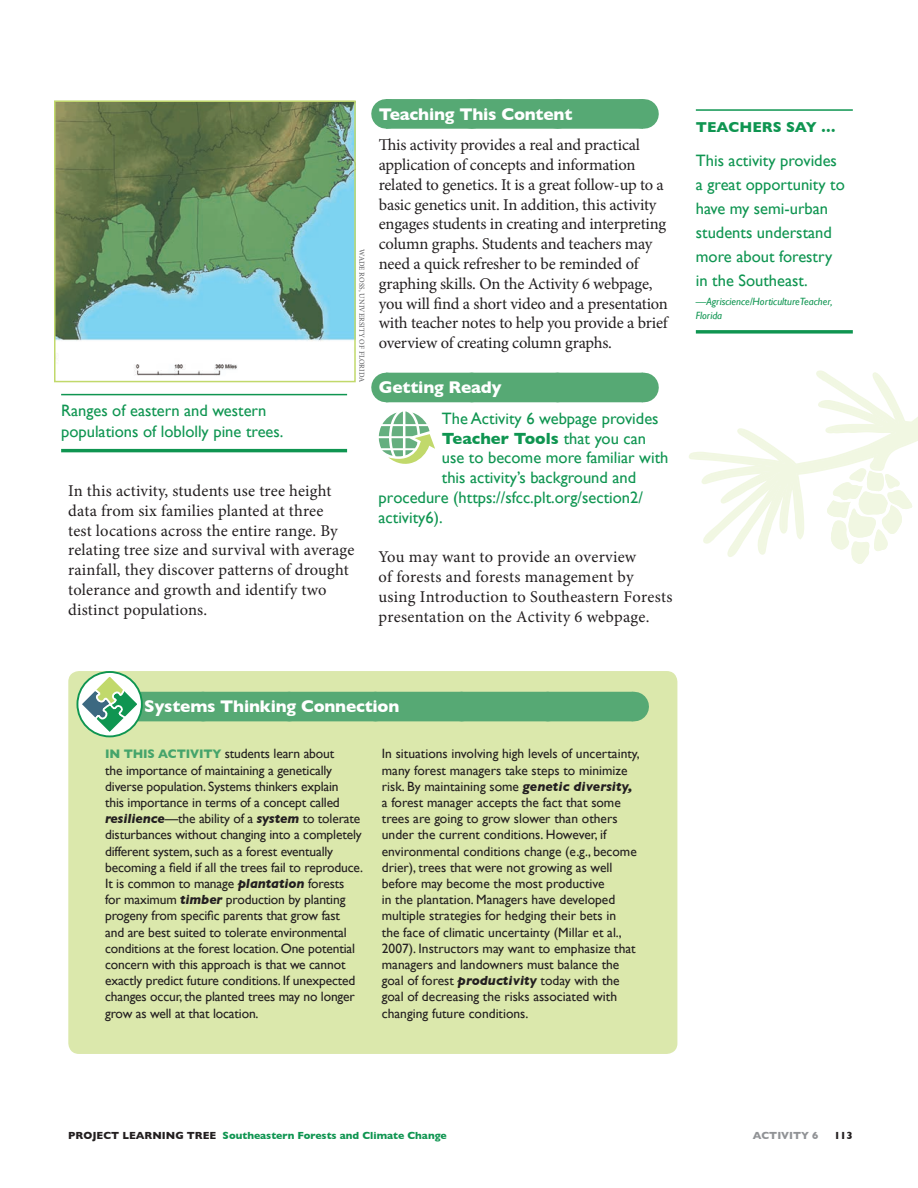
<style>
.page{position:relative;width:918px;height:1188px;background:#fff}
.page>*{position:absolute;margin:0;border:0;box-sizing:border-box;transform-origin:0 0}
.HEADER__REVERSE_GREE{font:700 17.25px "Gill Sans";letter-spacing:-.01em;color:#fff}
._1__Header__reverse{font:700 17.25px "Gill Sans";letter-spacing:-.01em;color:#fff}
.Colorful_List_-_Acce{font:16.5px/19.8px "Minion Pro";letter-spacing:-.005em;color:#231f20}
.Teachers_Say{font:16.5px/24px "Gill Sans";color:#0f9551}
.Colorful_List_-_Acce-2{font:16.5px/19.8px "Minion Pro";letter-spacing:.015em;color:#231f20}
.NEW{font:16.5px/21.3px "Gill Sans";color:#0f9551}
.Teachers_Say-2{font:700 14.7px "Gill Sans";color:#0f9551}
.t1{font:13.5px/16.2px "Gill Sans";letter-spacing:-.01em;color:#231f20}
.Activity_Heading_2{font:700 10.5px "Gill Sans";color:#0f9551}
.Teacher_Attribute{font:italic 10.5px/13.8px "Gill Sans";color:#0f9551}
.Activity_Heading_2-2{font:700 10.5px "Gill Sans";color:#919396}
.Activity_Heading_2-3{font:700 10.5px "Gill Sans";color:#231f20}
.Photo_credit{font:7.5px "Minion Pro";letter-spacing:.01em;color:#57585a}
.s1{font-weight:700}
.s2{font-style:inherit}
.s3{font-weight:700;font-size:12.6px;color:#45a46b}
.s4{font-weight:700;font-style:italic}
.s5{color:#231f20}
</style>
<div class="page">
<div style="left:386px;top:99px;width:257px;height:30px;background:#56a974"></div>
<svg style="left:472px;top:99px;width:128px;height:30px"></svg>
<hr style="left:643px;top:99px;width:1px;height:30px;background:#56a974">
<div style="left:386px;top:373px;width:257px;height:29px;background:#56a974"></div>
<svg style="left:643px;top:373px;width:1px;height:29px"></svg>
<svg style="left:689px;top:370px;width:229px;height:194px"></svg>
<div style="left:68px;top:671px;width:609px;height:383px;background:#dbe8ac;border-radius:11px"></div>
<div style="left:117px;top:692px;width:516px;height:29px;background:#56a974"></div>
<svg style="left:633px;top:692px;width:1px;height:29px"></svg>
<svg style="left:79px;top:672px;width:68px;height:64px"></svg>
<div style="left:76px;top:671px;width:67px;height:66px;border:2px solid #0f9551;border-radius:50%"></div>
<svg style="left:379px;top:411px;width:56px;height:53px"></svg>
<hr style="left:61px;top:394px;width:286px;height:1px;background:#0f9551">
<hr style="left:61px;top:449px;width:286px;height:3px;background:#0f9551">
<img style="left:57px;top:103px;width:296px;height:273px">
<div style="left:54px;top:100px;width:302px;height:282px;border:2px solid #c1d96b"></div>
<hr style="left:696px;top:109px;width:157px;height:2px;background:#0f9551">
<svg style="left:696px;top:330px;width:157px;height:4px"></svg>
<p class="NEW" style="left:61px;top:400px;width:224px">Ranges of eastern and western populations of loblolly pine trees.</p>
<p class="Photo_credit" style="left:367px;top:249px;width:135px;rotate:90deg">WADE ROSS, UNIVERSITY OF FLORIDA</p>
<p class="Colorful_List_-_Acce" style="left:68px;top:481px;width:288px">In this activity, students use tree height data from six families planted at three<br>test locations across the entire range. By relating tree size and survival with average rainfall, they discover patterns of drought tolerance and growth and identify two distinct populations.</p>
<p class="HEADER__REVERSE_GREE" style="left:379px;top:104px;width:195px">Teaching This Content</p>
<p class="Colorful_List_-_Acce" style="left:379px;top:135px;width:291px">This activity provides a real and practical application of concepts and information related to genetics. It is a great follow-up to a basic genetics unit. In addition, this activity engages students in creating and interpreting column graphs. Students and teachers may need a quick refresher to be reminded of graphing skills. On the Activity 6 webpage, you will find a short video and a presentation with teacher notes to help you provide a brief overview of creating column graphs.</p>
<p class="HEADER__REVERSE_GREE" style="left:379px;top:377px;width:124px">Getting Ready</p>
<p class="Teachers_Say" style="left:442px;top:408px;width:228px;line-height:19.8px">The Activity 6 webpage provides<br><span class="s1">Teacher Tools</span> that you can use to become more familiar with this activity’s background and</p>
<p class="Teachers_Say" style="left:379px;top:487px;width:266px;line-height:19.8px">procedure (<span class="s2">https://sfcc.plt.org</span>/section2/ activity6).</p>
<p class="Colorful_List_-_Acce-2" style="left:379px;top:547px;width:295px">You may want to provide an overview<br>of forests and forests management by using Introduction to Southeastern Forests presentation on the Activity 6 webpage.</p>
<p class="Teachers_Say-2" style="left:696px;top:118px;width:141px">TEACHERS SAY …</p>
<p class="Teachers_Say" style="left:696px;top:149px;width:150px">This activity provides a great opportunity to have my semi-urban students understand more about forestry in the Southeast.</p>
<p class="Teacher_Attribute" style="left:696px;top:294px;width:138px">—Agriscience/HorticultureTeacher,<br>Florida</p>
<p class="_1__Header__reverse" style="left:144px;top:696px;width:257px">Systems Thinking Connection</p>
<p class="t1" style="left:105px;top:746px;width:260px"><span class="s3">IN THIS ACTIVITY</span> students learn about<br>the importance of maintaining a genetically diverse population. Systems thinkers explain<br>this importance in terms of a concept called <span class="s4">resilience</span>—the ability of a <span class="s4">system</span> to tolerate disturbances without changing into a completely different system, such as a forest eventually becoming a field if all the trees fail to reproduce.<br>It is common to manage <span class="s4">plantation</span> forests for maximum <span class="s4">timber</span> production by planting progeny from specific parents that grow fast<br>and are best suited to tolerate environmental conditions at the forest location. One potential concern with this approach is that we cannot exactly predict future conditions. If unexpected changes occur, the planted trees may no longer grow as well at that location.</p>
<p class="t1" style="left:382px;top:746px;width:259px">In situations involving high levels of uncertainty, many forest managers take steps to minimize risk. By maintaining some <span class="s4">genetic diversity, </span>a forest manager accepts the fact that some trees are going to grow slower than others under the current conditions. However, if environmental conditions change (e.g., become drier), trees that were not growing as well before may become the most productive<br>in the plantation. Managers have developed multiple strategies for hedging their bets in<br>the face of climatic uncertainty (Millar et al., 2007). Instructors may want to emphasize that managers and landowners must balance the goal of forest <span class="s4">productivity</span> today with the goal of decreasing the risks associated with changing future conditions.</p>
<p class="Activity_Heading_2" style="left:68px;top:1129px;width:380px"><span class="s5">PROJECT LEARNING TREE</span> Southeastern Forests and Climate Change</p>
<p class="Activity_Heading_2-2" style="left:753px;top:1129px;width:67px">ACTIVITY 6</p>
<p class="Activity_Heading_2-3" style="left:834px;top:1129px;width:20px">113</p>
</div>
